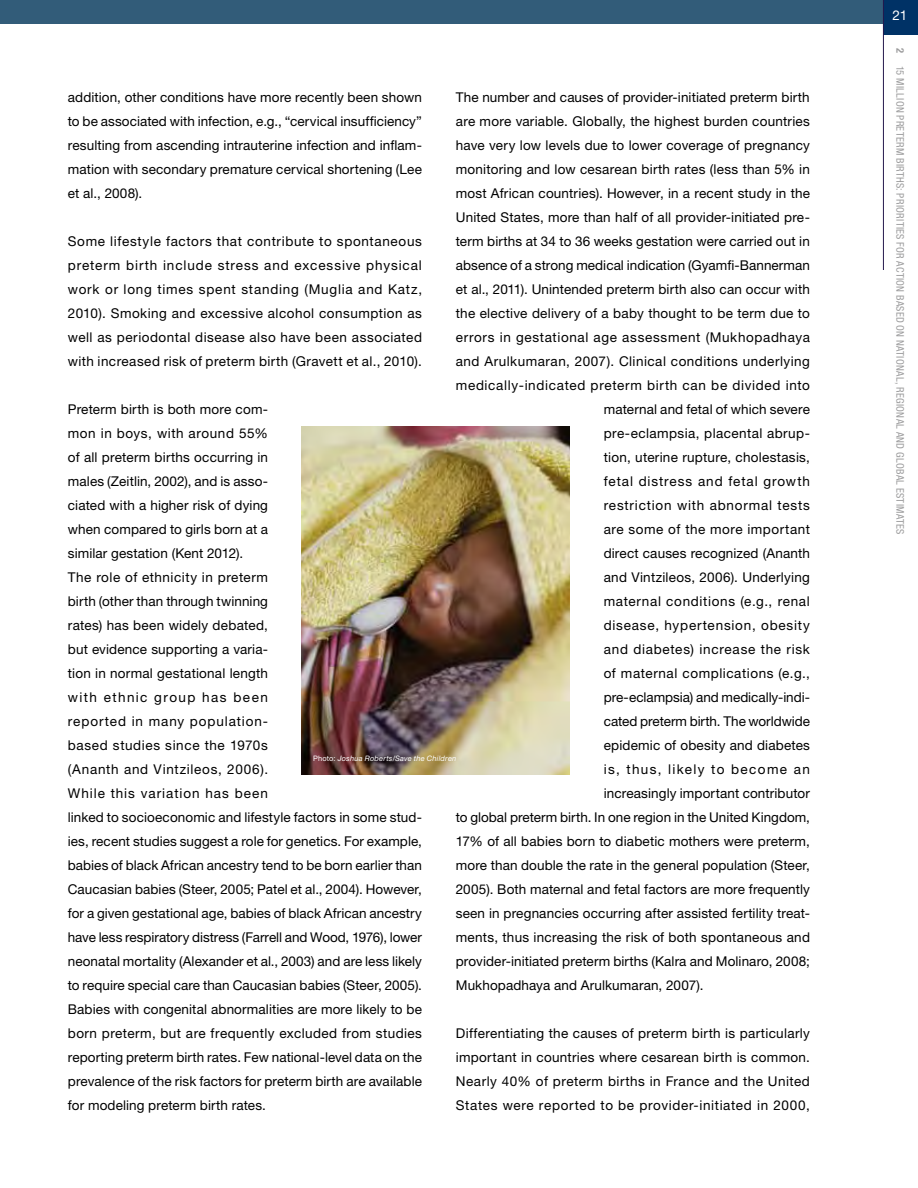
<style>
.page{position:relative;width:918px;height:1188px;background:#fff}
.page>*{position:absolute;margin:0;border:0;box-sizing:border-box;transform-origin:0 0}
.t1{font:13.5px/24px "Helvetica Neue LT Std";letter-spacing:.01em;color:#000;text-align:justify}
.t2{font:13.5px "Helvetica Neue LT Std";letter-spacing:.05em;color:#000}
.t3{font:13.5px "Helvetica Neue LT Std";letter-spacing:.045em;color:#000}
.t4{font:13.5px "Helvetica Neue LT Std";letter-spacing:.035em;color:#000}
.t5{font:13.5px "Helvetica Neue LT Std";letter-spacing:.06em;color:#000}
.t6{font:13.5px "Helvetica Neue LT Std";letter-spacing:.03em;color:#000}
.t7{font:13.5px "Helvetica Neue LT Std";letter-spacing:.065em;color:#000}
.t8{font:13.5px "Helvetica Neue LT Std";letter-spacing:.055em;color:#000}
.t9{font:13.5px "Helvetica Neue LT Std";letter-spacing:.1em;color:#000}
.t10{font:13.5px "Helvetica Neue LT Std";color:#fff}
.t11{font:condensed 10.5px "Helvetica Neue LT Std";letter-spacing:.03em;color:#9c9c9d}
.t12{font:italic 7.5px "Helvetica Neue LT Std";letter-spacing:.025em;color:#fff}
.s1{font-style:normal}
.s2{font-weight:700}
</style>
<div class="page">
<div style="left:0;top:0;width:918px;height:24px;background:#325c79"></div>
<div style="left:883px;top:0;width:35px;height:35px;background:#003266"></div>
<hr style="left:883px;top:0;width:1px;height:270px;background:#25194d">
<img style="left:302px;top:427px;width:268px;height:347px">
<p class="t1" style="left:456px;top:85px;width:355px">The number and causes of provider-initiated preterm birth</p>
<p class="t1" style="left:456px;top:109px;width:356px">are more variable. Globally, the highest burden countries</p>
<p class="t1" style="left:456px;top:133px;width:356px">have very low levels due to lower coverage of pregnancy</p>
<p class="t1" style="left:456px;top:157px;width:356px">monitoring and low cesarean birth rates (less than 5% in</p>
<p class="t1" style="left:456px;top:181px;width:356px">most African countries). However, in a recent study in the</p>
<p class="t1" style="left:456px;top:205px;width:356px">United States, more than half of all provider-initiated pre-</p>
<p class="t1" style="left:456px;top:229px;width:356px">term births at 34 to 36 weeks gestation were carried out in</p>
<p class="t1" style="left:456px;top:253px;width:356px">absence of a strong medical indication (Gyamfi-Bannerman</p>
<p class="t1" style="left:456px;top:277px;width:356px">et al., 2011). Unintended preterm birth also can occur with</p>
<p class="t1" style="left:456px;top:301px;width:356px">the elective delivery of a baby thought to be term due to</p>
<p class="t3" style="left:456px;top:329px;width:356px">errors in gestational age assessment (Mukhopadhaya</p>
<p class="t4" style="left:456px;top:353px;width:356px">and Arulkumaran, 2007). Clinical conditions underlying</p>
<p class="t2" style="left:456px;top:377px;width:356px">medically-indicated preterm birth can be divided into</p>
<p class="t1" style="left:604px;top:397px;width:208px">maternal and fetal of which severe</p>
<p class="t6" style="left:604px;top:425px;width:208px">pre-eclampsia, placental abrup-</p>
<p class="t1" style="left:604px;top:445px;width:208px">tion, uterine rupture, cholestasis,</p>
<p class="t7" style="left:604px;top:473px;width:208px">fetal distress and fetal growth</p>
<p class="t5" style="left:604px;top:497px;width:208px">restriction with abnormal tests</p>
<p class="t4" style="left:604px;top:521px;width:208px">are some of the more important</p>
<p class="t1" style="left:604px;top:541px;width:208px">direct causes recognized (Ananth</p>
<p class="t1" style="left:604px;top:565px;width:208px">and Vintzileos, 2006). Underlying</p>
<p class="t2" style="left:604px;top:593px;width:208px">maternal conditions (e.g., renal</p>
<p class="t5" style="left:604px;top:617px;width:208px">disease, hypertension, obesity</p>
<p class="t8" style="left:604px;top:641px;width:208px">and diabetes) increase the risk</p>
<p class="t3" style="left:604px;top:665px;width:208px">of maternal complications (e.g.,</p>
<p class="t1" style="left:604px;top:685px;width:208px">pre-eclampsia) and medically-indi-</p>
<p class="t1" style="left:604px;top:709px;width:208px">cated preterm birth. The worldwide</p>
<p class="t1" style="left:604px;top:733px;width:208px">epidemic of obesity and diabetes</p>
<p class="t9" style="left:604px;top:761px;width:208px">is, thus, likely to become an</p>
<p class="t1" style="left:604px;top:781px;width:208px">increasingly important contributor</p>
<p class="t1" style="left:456px;top:805px;width:356px">to global preterm birth. In one region in the United Kingdom,</p>
<p class="t1" style="left:456px;top:829px;width:356px">17% of all babies born to diabetic mothers were preterm,</p>
<p class="t1" style="left:456px;top:853px;width:356px">more than double the rate in the general population (Steer,</p>
<p class="t1" style="left:456px;top:877px;width:356px">2005). Both maternal and fetal factors are more frequently</p>
<p class="t1" style="left:456px;top:901px;width:356px">seen in pregnancies occurring after assisted fertility treat-</p>
<p class="t1" style="left:456px;top:925px;width:356px">ments, thus increasing the risk of both spontaneous and</p>
<p class="t1" style="left:456px;top:949px;width:356px">provider-initiated preterm births (Kalra and Molinaro, 2008;</p>
<p class="t1" style="left:456px;top:973px;width:249px">Mukhopadhaya and Arulkumaran, 2007).</p>
<p class="t1" style="left:456px;top:1021px;width:356px">Differentiating the causes of preterm birth is particularly important in countries where cesarean birth is common.<br>Nearly 40% of preterm births in France and the United States were reported to be provider-initiated in 2000,</p>
<p class="t1" style="left:68px;top:85px;width:356px">addition, other conditions have more recently been shown to be associated with infection, e.g., “cervical insufficiency” resulting from ascending intrauterine infection and inflam&shy;mation with secondary premature cervical shortening (Lee et al., 2008).</p>
<p class="t1" style="left:68px;top:229px;width:356px">Some lifestyle factors that contribute to spontaneous preterm birth include stress and excessive physical work or long times spent standing (Muglia and Katz, 2010). Smoking and excessive alcohol consumption as well as periodontal disease also have been associated with increased risk of preterm birth (Gravett et al., 2010).</p>
<p class="t1" style="left:68px;top:397px;width:356px;text-align:left">Preterm birth is both more com-<br>mon in boys, with around 55%<br>of all preterm births occurring in<br>males (Zeitlin, 2002), and is asso-<br>ciated with a higher risk of dying<br>when compared to girls born at a<br>similar gestation (Kent 2012).<br>The role of ethnicity in preterm<br>birth (other than through twinning<br>rates) has been widely debated,<br>but evidence supporting a varia-<br>tion in normal gestational length<br>with ethnic group has been<br>reported in many population-<br>based studies since the 1970s<br>(Ananth and Vintzileos, 2006).<br>While this variation has been<br>linked to socioeconomic and lifestyle factors in some stud&shy;ies, recent studies suggest a role for genetics. For example, babies of black African ancestry tend to be born earlier than Caucasian babies (Steer, 2005; Patel et al., 2004). However, for a given gestational age, babies of black African ancestry have less respiratory distress (Farrell and Wood, 1976), lower neonatal mortality (Alexander et al., 2003) and are less likely to require special care than Caucasian babies (Steer, 2005).<br>Babies with congenital abnormalities are more likely to be born preterm, but are frequently excluded from studies reporting preterm birth rates. Few national-level data on the prevalence of the risk factors for preterm birth are available for modeling preterm birth rates.</p>
<p class="t12" style="left:313px;top:754px;width:145px"><span class="s1">Photo:</span> Joshua Roberts/Save the Children</p>
<p class="t10" style="left:893px;top:7px;width:16px">21</p>
<p class="t11" style="left:906px;top:48px;width:488px;rotate:90deg"><span class="s2">2</span> 15 Million Preterm Births: Priorities for Action Based on Na tional, Regional and Global Estimates</p>
</div>
